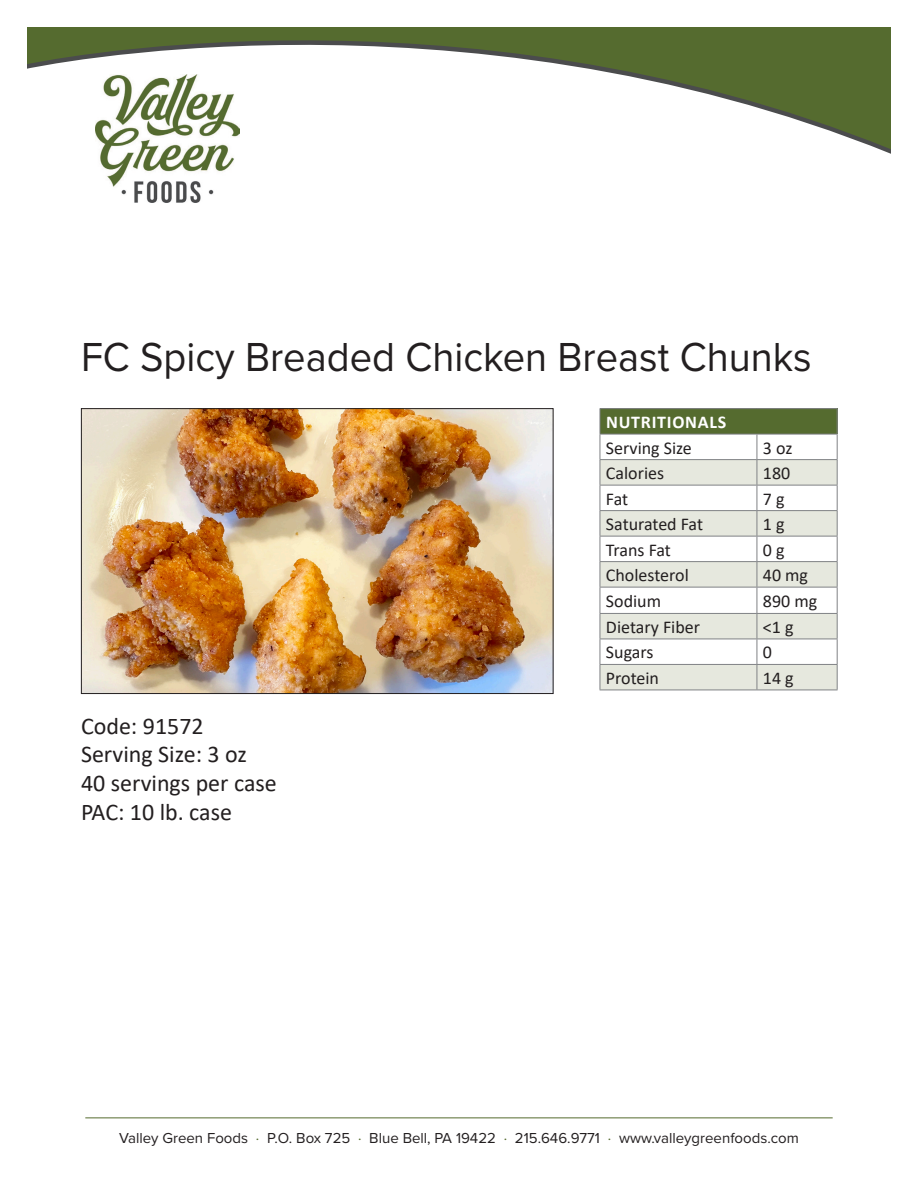
<style>
.page{position:relative;width:918px;height:1188px;background:#fff}
.page>*{position:absolute;margin:0;border:0;box-sizing:border-box;transform-origin:0 0}
.t1{font:42px "Proxima Nova";color:#231f20;scale:.95 1}
.t2{font:24px/28.8px "Calibri";color:#231f20}
.t3{font:18px "Calibri";color:#231f20}
.t4{font:700 18px "Calibri";letter-spacing:.04em;color:#fff}
.t5{font:15px "Proxima Nova";color:#231f20}
.s1{color:#556b2f}
</style>
<div class="page">
<svg style="left:27px;top:27px;width:864px;height:122px"></svg>
<hr style="left:85px;top:1118px;width:748px;height:1px;background:#556b2f">
<img style="left:95px;top:74px;width:144px;height:128px">
<img style="left:83px;top:410px;width:469px;height:282px">
<div style="left:81px;top:408px;width:473px;height:286px;border:1px solid #231f20"></div>
<div style="left:600px;top:409px;width:237px;height:25px;background:#556b2f"></div>
<svg style="left:601px;top:460px;width:236px;height:230px;fill:#e6e8de"></svg>
<hr style="left:600px;top:485px;width:157px;height:1px;background:#808285">
<hr style="left:757px;top:485px;width:81px;height:1px;background:#808285">
<hr style="left:600px;top:510px;width:157px;height:1px;background:#808285">
<hr style="left:757px;top:510px;width:81px;height:1px;background:#808285">
<hr style="left:600px;top:536px;width:157px;height:1px;background:#808285">
<hr style="left:757px;top:536px;width:81px;height:1px;background:#808285">
<hr style="left:600px;top:561px;width:157px;height:1px;background:#808285">
<hr style="left:757px;top:561px;width:81px;height:1px;background:#808285">
<hr style="left:600px;top:587px;width:157px;height:1px;background:#808285">
<hr style="left:757px;top:587px;width:81px;height:1px;background:#808285">
<hr style="left:600px;top:613px;width:157px;height:1px;background:#808285">
<hr style="left:757px;top:613px;width:81px;height:1px;background:#808285">
<hr style="left:600px;top:639px;width:157px;height:1px;background:#808285">
<hr style="left:757px;top:639px;width:81px;height:1px;background:#808285">
<hr style="left:600px;top:664px;width:157px;height:1px;background:#808285">
<hr style="left:757px;top:664px;width:81px;height:1px;background:#808285">
<hr style="left:600px;top:690px;width:157px;height:1px;background:#808285">
<hr style="left:757px;top:690px;width:81px;height:1px;background:#808285">
<hr style="left:600px;top:408px;width:157px;height:1px;background:#808285">
<hr style="left:757px;top:408px;width:81px;height:1px;background:#808285">
<hr style="left:600px;top:434px;width:157px;height:1px;background:#808285">
<svg style="left:600px;top:409px;width:1px;height:281px"></svg>
<hr style="left:757px;top:434px;width:81px;height:1px;background:#808285">
<svg style="left:757px;top:434px;width:1px;height:256px"></svg>
<svg style="left:837px;top:409px;width:1px;height:281px"></svg>
<hr style="left:600px;top:459px;width:157px;height:1px;background:#808285">
<hr style="left:757px;top:459px;width:81px;height:1px;background:#808285">
<p class="t1" style="left:81px;top:325px;width:771px">FC Spicy Breaded Chicken Breast Chunks</p>
<p class="t2" style="left:81px;top:711px;width:197px">Code: 91572<br>Serving Size: 3 oz<br>40 servings per case<br>PAC: 10 lb. case</p>
<p class="t4" style="left:606px;top:409px;width:121px">NUTRITIONALS</p>
<p class="t3" style="left:606px;top:435px;width:88px">Serving Size</p>
<p class="t3" style="left:763px;top:435px;width:31px">3 oz</p>
<p class="t3" style="left:606px;top:461px;width:60px">Calories</p>
<p class="t3" style="left:763px;top:461px;width:29px">180</p>
<p class="t3" style="left:606px;top:486px;width:24px">Fat</p>
<p class="t3" style="left:763px;top:486px;width:23px">7 g</p>
<p class="t3" style="left:606px;top:512px;width:99px">Saturated Fat</p>
<p class="t3" style="left:763px;top:512px;width:23px">1 g</p>
<p class="t3" style="left:606px;top:537px;width:67px">Trans Fat</p>
<p class="t3" style="left:763px;top:537px;width:23px">0 g</p>
<p class="t3" style="left:606px;top:563px;width:84px">Cholesterol</p>
<p class="t3" style="left:763px;top:563px;width:47px">40 mg</p>
<p class="t3" style="left:606px;top:588px;width:57px">Sodium</p>
<p class="t3" style="left:763px;top:588px;width:56px">890 mg</p>
<p class="t3" style="left:606px;top:614px;width:96px">Dietary Fiber</p>
<p class="t3" style="left:763px;top:614px;width:32px">&lt;1 g</p>
<p class="t3" style="left:606px;top:640px;width:49px">Sugars</p>
<p class="t3" style="left:763px;top:640px;width:11px">0</p>
<p class="t3" style="left:606px;top:665px;width:55px">Protein</p>
<p class="t3" style="left:763px;top:665px;width:32px">14 g</p>
<p class="t5" style="left:119px;top:1127px;width:681px">Valley Green Foods <span class="s1">·</span> P.O. Box 725 <span class="s1">·</span> Blue Bell, PA 19422 <span class="s1">·</span> 215.646.9771 <span class="s1">·</span> www.valleygreenfoods.com</p>
</div>
